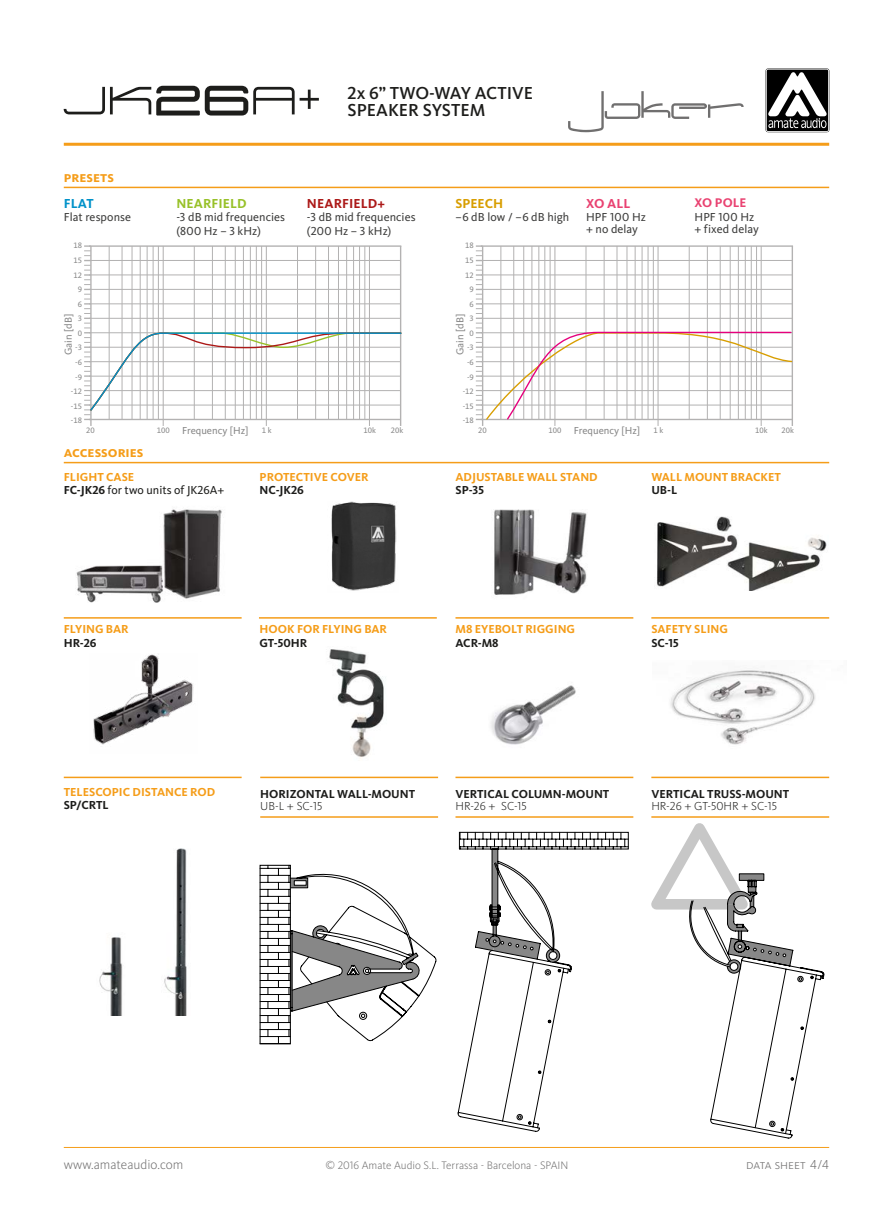
<style>
.page{position:relative;width:893px;height:1212px;background:#fff}
.page>*{position:absolute;margin:0;border:0;box-sizing:border-box;transform-origin:0 0}
.t1{font:18px/16.5px "Kievit OT MA Medium";color:#1d1d1b}
.t2{font:700 15px "Kievit OT";color:#f59d19}
.t3{font:300 13.5px "Kievit OT";color:#706f6f}
.t4{font:13.5px "Kievit OT MA Bold";letter-spacing:.005em;color:#ac1918}
.t5{font:13.5px "Kievit OT MA Bold";letter-spacing:.005em;color:#98c129}
.t6{font:13.5px "Kievit OT MA Bold";color:#d89e01}
.t7{font:13.5px "Kievit OT MA Bold";color:#e94271}
.t8{font:13.5px "Kievit OT MA Bold";color:#0092c9}
.t9{font:13.05px "Kievit OT MA Bold";letter-spacing:.005em;color:#e94271}
.t10{font:700 12px "Kievit OT";color:#f59d19}
.t11{font:12px/13.5px "Kievit OT MA Book";letter-spacing:.005em;color:#3c3c3b}
.t12{font:12px "Kievit OT MA Bold";color:#1d1d1b}
.t13{font:12px "Kievit OT MA Light";color:#1d1d1b}
.t14{font:12px "Kievit OT MA Book";color:#1d1d1b}
.t15{font:300 11.25px "Kievit OT";color:#706f6f}
.t16{font:10.5px "Kievit OT";color:#878787}
.t17{font:8.1px "Kievit OT";color:#878787}
.s1{font-size:8.1px}
.s2{font-family:"Kievit OT MA Bold"}
</style>
<div class="page">
<hr style="left:64px;top:143px;width:765px;height:3px;background:#f59d19">
<svg style="left:568px;top:91px;width:176px;height:41px"></svg>
<hr style="left:64px;top:1147px;width:765px;height:1px;background:#f59d19">
<div style="left:765px;top:68px;width:64px;height:64px;background:#9d9d9d;border-radius:3px"></div>
<svg style="left:766px;top:69px;width:63px;height:63px;background:#676767"></svg>
<img style="left:329px;top:649px;width:55px;height:108px">
<img style="left:93px;top:654px;width:101px;height:91px">
<img style="left:99px;top:937px;width:24px;height:78px">
<img style="left:164px;top:848px;width:23px;height:167px">
<img style="left:76px;top:509px;width:146px;height:93px">
<img style="left:331px;top:502px;width:66px;height:89px">
<img style="left:494px;top:509px;width:93px;height:86px">
<img style="left:657px;top:516px;width:170px;height:74px">
<img style="left:490px;top:685px;width:86px;height:60px">
<hr style="left:64px;top:187px;width:765px;height:1px;background:#f59d19">
<hr style="left:64px;top:462px;width:765px;height:1px;background:#f59d19">
<hr style="left:455px;top:816px;width:178px;height:2px;background:#f59d19">
<hr style="left:260px;top:816px;width:178px;height:2px;background:#f59d19">
<hr style="left:651px;top:816px;width:178px;height:2px;background:#f59d19">
<svg style="left:458px;top:831px;width:171px;height:301px"></svg>
<svg style="left:651px;top:816px;width:173px;height:322px"></svg>
<svg style="left:64px;top:86px;width:255px;height:30px"></svg>
<hr style="left:554px;top:246px;width:1px;height:180px;background:#b3b2b2">
<hr style="left:657px;top:246px;width:2px;height:180px;background:#b3b2b2">
<hr style="left:761px;top:246px;width:1px;height:180px;background:#b3b2b2">
<hr style="left:792px;top:246px;width:1px;height:180px;background:#b3b2b2">
<hr style="left:482px;top:246px;width:1px;height:180px;background:#b3b2b2">
<svg style="left:476px;top:245px;width:317px;height:176px"></svg>
<hr style="left:163px;top:246px;width:1px;height:180px;background:#b3b2b2">
<hr style="left:266px;top:246px;width:1px;height:180px;background:#b3b2b2">
<hr style="left:369px;top:246px;width:1px;height:180px;background:#b3b2b2">
<hr style="left:400px;top:246px;width:1px;height:180px;background:#b3b2b2">
<hr style="left:90px;top:246px;width:2px;height:180px;background:#b3b2b2">
<svg style="left:84px;top:245px;width:318px;height:175px"></svg>
<img style="left:670px;top:670px;width:146px;height:75px">
<hr style="left:64px;top:777px;width:178px;height:1px;background:#f59d19">
<hr style="left:64px;top:617px;width:178px;height:2px;background:#f59d19">
<hr style="left:259px;top:617px;width:178px;height:2px;background:#f59d19">
<hr style="left:455px;top:777px;width:178px;height:1px;background:#f59d19">
<hr style="left:260px;top:777px;width:178px;height:1px;background:#f59d19">
<hr style="left:455px;top:617px;width:178px;height:2px;background:#f59d19">
<hr style="left:651px;top:777px;width:178px;height:1px;background:#f59d19">
<hr style="left:651px;top:617px;width:178px;height:2px;background:#f59d19">
<svg style="left:259px;top:864px;width:177px;height:180px"></svg>
<hr style="left:260px;top:1036px;width:30px;height:1px;background:#000">
<hr style="left:260px;top:1029px;width:30px;height:1px;background:#000">
<hr style="left:260px;top:1022px;width:30px;height:1px;background:#000">
<hr style="left:260px;top:1015px;width:30px;height:1px;background:#000">
<hr style="left:260px;top:1008px;width:30px;height:1px;background:#000">
<hr style="left:260px;top:1001px;width:30px;height:1px;background:#000">
<hr style="left:260px;top:994px;width:30px;height:1px;background:#000">
<hr style="left:260px;top:987px;width:30px;height:1px;background:#000">
<hr style="left:260px;top:980px;width:30px;height:1px;background:#000">
<hr style="left:260px;top:973px;width:30px;height:1px;background:#000">
<hr style="left:260px;top:966px;width:30px;height:1px;background:#000">
<hr style="left:260px;top:959px;width:30px;height:1px;background:#000">
<hr style="left:260px;top:952px;width:30px;height:1px;background:#000">
<hr style="left:260px;top:945px;width:30px;height:1px;background:#000">
<hr style="left:260px;top:938px;width:30px;height:1px;background:#000">
<hr style="left:260px;top:931px;width:30px;height:1px;background:#000">
<hr style="left:260px;top:924px;width:30px;height:1px;background:#000">
<hr style="left:260px;top:917px;width:30px;height:1px;background:#000">
<hr style="left:260px;top:910px;width:30px;height:1px;background:#000">
<hr style="left:260px;top:903px;width:30px;height:1px;background:#000">
<hr style="left:260px;top:896px;width:30px;height:1px;background:#000">
<hr style="left:260px;top:889px;width:30px;height:1px;background:#000">
<hr style="left:260px;top:882px;width:30px;height:1px;background:#000">
<hr style="left:260px;top:875px;width:30px;height:1px;background:#000">
<hr style="left:260px;top:868px;width:30px;height:1px;background:#000">
<hr style="left:260px;top:1043px;width:31px;height:1px;background:#000">
<h1 class="t1" style="left:348px;top:85px;width:187px">2x 6” TWO-WAY ACTIVE<br>SPEAKER SYSTEM</h1>
<p class="t2" style="left:64px;top:168px;width:52px">presets</p>
<p class="t8" style="left:64px;top:195px;width:31px">FLAT</p>
<p class="t11" style="left:64px;top:210px;width:69px">Flat response</p>
<p class="t5" style="left:176px;top:195px;width:72px">NEARFIELD</p>
<p class="t11" style="left:176px;top:210px;width:110px">-3 dB mid frequencies (800 Hz – 3 kHz)</p>
<p class="t4" style="left:307px;top:195px;width:80px">NEARFIELD+</p>
<p class="t11" style="left:307px;top:210px;width:110px">-3 dB mid frequencies (200 Hz – 3 kHz)</p>
<p class="t6" style="left:455px;top:195px;width:49px">SPEECH</p>
<p class="t11" style="left:455px;top:210px;width:115px">–6 dB low / –6 dB high</p>
<p class="t7" style="left:586px;top:195px;width:46px">XO ALL</p>
<p class="t11" style="left:586px;top:211px;width:61px;line-height:12px">HPF 100 Hz + no delay</p>
<p class="t9" style="left:694px;top:195px;width:54px">XO POLE</p>
<p class="t11" style="left:694px;top:211px;width:66px;line-height:12px">HPF 100 Hz + fixed delay</p>
<p class="t17" style="left:74px;top:241px;width:10px">18</p>
<p class="t17" style="left:465px;top:241px;width:10px">18</p>
<p class="t17" style="left:74px;top:255px;width:10px">15</p>
<p class="t17" style="left:465px;top:255px;width:10px">15</p>
<p class="t17" style="left:74px;top:270px;width:10px">12</p>
<p class="t17" style="left:465px;top:270px;width:10px">12</p>
<p class="t17" style="left:78px;top:284px;width:6px">9</p>
<p class="t17" style="left:470px;top:284px;width:6px">9</p>
<p class="t17" style="left:78px;top:299px;width:6px">6</p>
<p class="t17" style="left:470px;top:299px;width:6px">6</p>
<p class="t16" style="left:62px;top:355px;width:43px;rotate:-90deg">Gain [dB]</p>
<p class="t17" style="left:78px;top:314px;width:6px">3</p>
<p class="t17" style="left:78px;top:328px;width:6px">0</p>
<p class="t17" style="left:75px;top:343px;width:8px">-3</p>
<p class="t16" style="left:454px;top:355px;width:43px;rotate:-90deg">Gain [dB]</p>
<p class="t17" style="left:470px;top:314px;width:6px">3</p>
<p class="t17" style="left:470px;top:328px;width:6px">0</p>
<p class="t17" style="left:467px;top:343px;width:8px">-3</p>
<p class="t17" style="left:75px;top:357px;width:8px">-6</p>
<p class="t17" style="left:467px;top:357px;width:8px">-6</p>
<p class="t17" style="left:75px;top:372px;width:8px">-9</p>
<p class="t17" style="left:467px;top:372px;width:8px">-9</p>
<p class="t17" style="left:71px;top:386px;width:13px">-12</p>
<p class="t17" style="left:463px;top:386px;width:13px">-12</p>
<p class="t17" style="left:71px;top:401px;width:13px">-15</p>
<p class="t17" style="left:463px;top:401px;width:13px">-15</p>
<p class="t17" style="left:71px;top:416px;width:13px">-18</p>
<p class="t17" style="left:463px;top:416px;width:13px">-18</p>
<p class="t17" style="left:86px;top:425px;width:10px">20</p>
<p class="t16" style="left:157px;top:424px;width:93px"><span class="s1">100</span> Frequency [Hz]</p>
<p class="t17" style="left:262px;top:425px;width:11px">1 k</p>
<p class="t17" style="left:363px;top:425px;width:14px">10k</p>
<p class="t17" style="left:391px;top:425px;width:14px">20k</p>
<p class="t17" style="left:478px;top:425px;width:10px">20</p>
<p class="t16" style="left:549px;top:424px;width:93px"><span class="s1">100</span> Frequency [Hz]</p>
<p class="t17" style="left:653px;top:425px;width:11px">1 k</p>
<p class="t17" style="left:755px;top:425px;width:14px">10k</p>
<p class="t17" style="left:782px;top:425px;width:14px">20k</p>
<p class="t2" style="left:64px;top:443px;width:81px">accessories</p>
<p class="t10" style="left:64px;top:469px;width:72px">FLIGHT CASE</p>
<p class="t14" style="left:64px;top:483px;width:162px"><span class="s2">FC-JK26</span> for two units of JK26A+</p>
<p class="t10" style="left:260px;top:469px;width:110px">PROTECTIVE COVER</p>
<p class="t12" style="left:260px;top:483px;width:46px">NC-JK26</p>
<p class="t10" style="left:455px;top:469px;width:144px">ADJUSTABLE WALL STAND</p>
<p class="t12" style="left:455px;top:483px;width:30px">SP-35</p>
<p class="t10" style="left:651px;top:469px;width:131px">WALL MOUNT BRACKET</p>
<p class="t12" style="left:651px;top:483px;width:27px">UB-L</p>
<p class="t10" style="left:64px;top:622px;width:66px">FLYING BAR</p>
<p class="t12" style="left:64px;top:636px;width:34px">HR-26</p>
<p class="t10" style="left:260px;top:622px;width:129px">HOOK FOR FLYING BAR</p>
<p class="t12" style="left:260px;top:636px;width:49px">GT-50HR</p>
<p class="t10" style="left:455px;top:622px;width:121px">M8 EYEBOLT RIGGING</p>
<p class="t12" style="left:455px;top:636px;width:45px">ACR-M8</p>
<p class="t10" style="left:651px;top:622px;width:78px">SAFETY SLING</p>
<p class="t12" style="left:651px;top:636px;width:29px">SC-15</p>
<p class="t10" style="left:64px;top:784px;width:153px">TELESCOPIC DISTANCE ROD</p>
<p class="t12" style="left:64px;top:798px;width:46px">SP/CRTL</p>
<p class="t12" style="left:260px;top:787px;width:156px">HORIZONTAL WALL-MOUNT</p>
<p class="t13" style="left:260px;top:799px;width:64px">UB-L + SC-15</p>
<p class="t12" style="left:455px;top:787px;width:155px">VERTICAL COLUMN-MOUNT</p>
<p class="t13" style="left:455px;top:799px;width:73px">HR-26 + SC-15</p>
<p class="t12" style="left:651px;top:787px;width:139px">VERTICAL TRUSS-MOUNT</p>
<p class="t13" style="left:651px;top:799px;width:127px">HR-26 + GT-50HR + SC-15</p>
<p class="t3" style="left:64px;top:1156px;width:121px">www.amateaudio.com</p>
<p class="t15" style="left:325px;top:1158px;width:244px">© 2016 Amate Audio S.L. Terrassa - Barcelona - SPAIN</p>
<p class="t3" style="left:746px;top:1156px;width:84px">data sheet 4/4</p>
</div>
